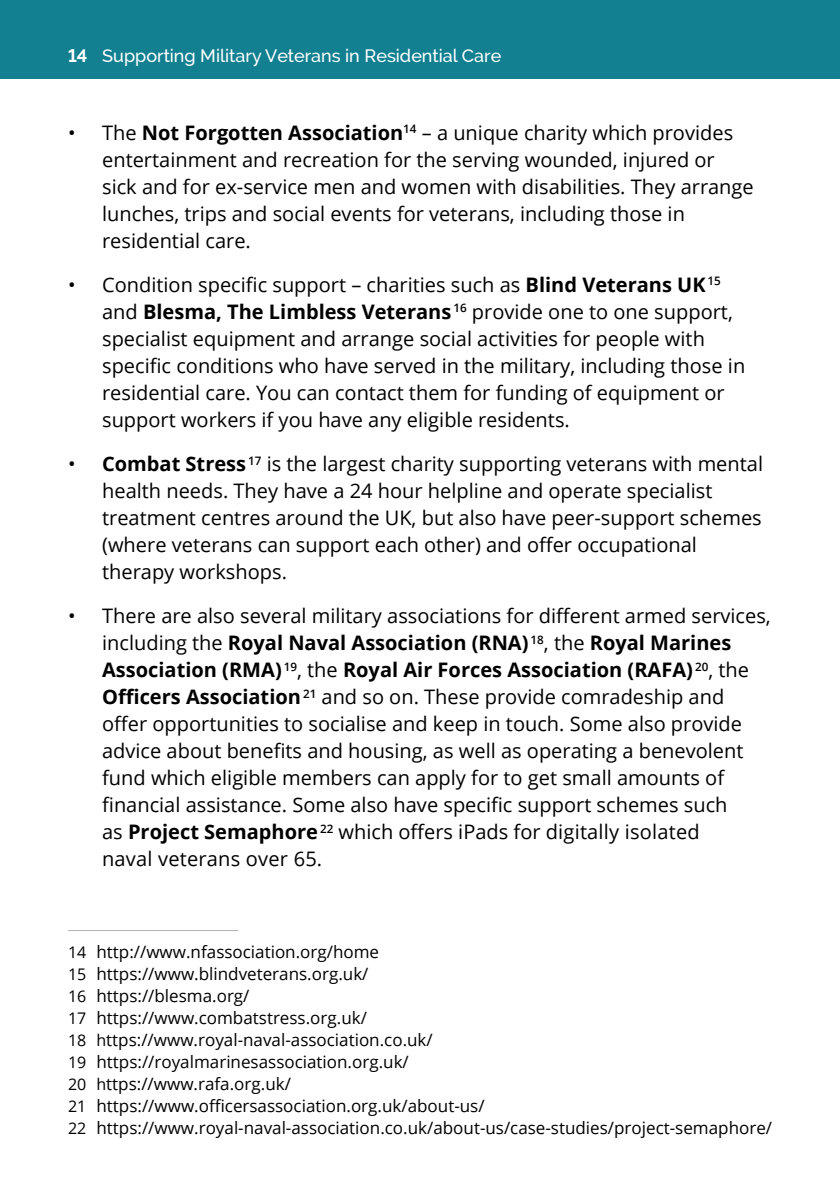
<style>
.page{position:relative;width:840px;height:1191px;background:#fff}
.page>*{position:absolute;margin:0;border:0;box-sizing:border-box;transform-origin:0 0}
.t1{font:20px/27px "Open Sans";color:#000}
.t2{font:500 18px "Raleway";color:#fff}
.t3{font:17px/22px "Open Sans";color:#000}
.s1{font-weight:700}
.s2{font-size:16px}
</style>
<div class="page">
<div style="left:0;top:0;width:839px;height:78px;background:#128091"></div>
<hr style="left:68px;top:930px;width:170px;height:1px;background:#b1b2b3">
<p class="t2" style="left:68px;top:46px;width:434px"><span class="s1">14</span> Supporting Military Veterans in Residential Care</p>
<p class="t1" style="left:102px;top:119px;width:652px;text-indent:-34px">• The <span class="s1">Not Forgotten Association</span><sup>14</sup> – a unique charity which provides entertainment and recreation for the serving wounded, injured or sick and for ex-service men and women with disabilities. They arrange lunches, trips and social events for veterans, including those in residential care.</p>
<p class="t1" style="left:102px;top:271px;width:644px;text-indent:-34px">• Condition specific support – charities such as <span class="s1">Blind Veterans UK</span> <sup>15 </sup>and <span class="s1">Blesma, The Limbless Veterans</span> <sup>16</sup> provide one to one support, specialist equipment and arrange social activities for people with specific conditions who have served in the military, including those in residential care. You can contact them for funding of equipment or support workers if you have any eligible residents.</p>
<p class="t1" style="left:102px;top:450px;width:662px;text-indent:-34px">• <span class="s1">Combat Stress</span> <sup>17</sup> is the largest charity supporting veterans with mental health needs. They have a 24 hour helpline and operate specialist treatment centres around the UK, but also have peer-support schemes (where veterans can support each other) and offer occupational therapy workshops.</p>
<p class="t1" style="left:102px;top:602px;width:669px;text-indent:-34px">• There are also several military associations for different armed services, including the <span class="s1">Royal Naval Association (RNA)</span> <sup>18</sup>, the <span class="s1">Royal Marines Association (RMA)</span> <sup>19</sup>, the <span class="s1">Royal Air Forces Association (RAFA)</span> <sup>20</sup>, the <span class="s1">Officers Association</span> <sup>21</sup> and so on. These provide comradeship and offer opportunities to socialise and keep in touch. Some also provide advice about benefits and housing, as well as operating a benevolent fund which eligible members can apply for to get small amounts of financial assistance. Some also have specific support schemes such<br>as <span class="s1">Project Semaphore</span> <sup>22</sup> which offers iPads for digitally isolated<br>naval veterans over 65.</p>
<p class="t3" style="left:68px;top:940px;width:705px"><span class="s2">14</span> http://www.nfassociation.org/home<br><span class="s2">15</span> https://www.blindveterans.org.uk/<br><span class="s2">16</span> https://blesma.org/<br><span class="s2">17</span> https://www.combatstress.org.uk/<br><span class="s2">18 h</span>ttps://www.royal-naval-association.co.uk/<br><span class="s2">19</span> https://royalmarinesassociation.org.uk/<br><span class="s2">20 h</span>ttps://www.rafa.org.uk/<br><span class="s2">21</span> https://www.officersassociation.org.uk/about-us/<br><span class="s2">22</span> https://www.royal-naval-association.co.uk/about-us/case-studies/project-semaphore/</p>
</div>
